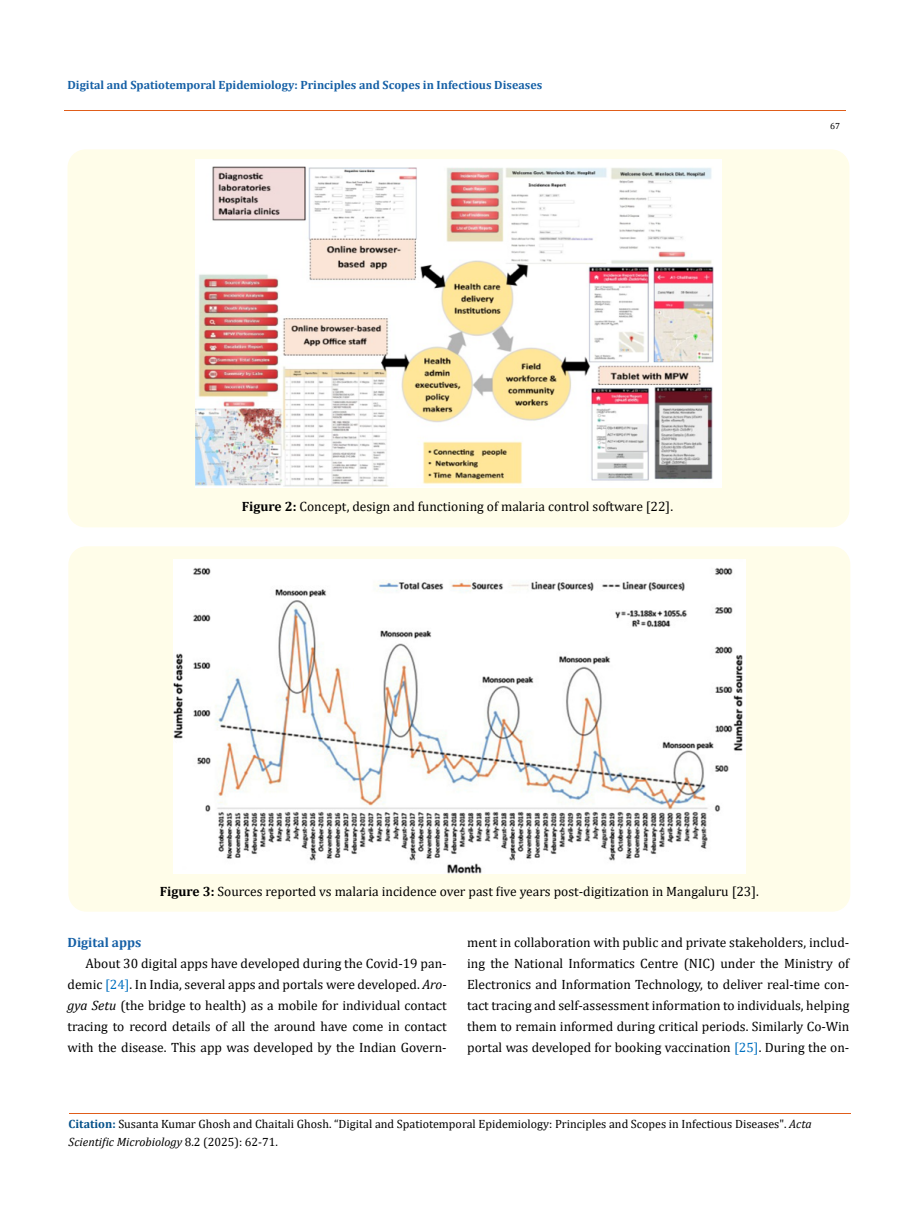
<style>
.page{position:relative;width:917px;height:1224px;background:#fff}
.page>*{position:absolute;margin:0;border:0;box-sizing:border-box;transform-origin:0 0}
.t1{font:13.5px/21px "Cambria";color:#000;text-align:justify}
.t2{font:700 13.5px "Cambria";color:#1560a6}
.t3{font:12px/18px "Cambria";color:#000}
.t4{font:700 12px "Cambria";color:#1560a6}
.t5{font:9px "Cambria";color:#000}
.s1{font-weight:700}
.s2{color:#0070c0}
.s3{font-style:italic}
.s4{font-weight:700;color:#035089}
</style>
<div class="page">
<hr style="left:64px;top:110px;width:782px;height:1px;background:#e05d1a">
<div style="left:68px;top:149px;width:781px;height:378px;background:#fffde9;border-radius:18px"></div>
<img style="left:196px;top:160px;width:525px;height:328px">
<div style="left:68px;top:546px;width:782px;height:366px;background:#fffde9;border-radius:18px"></div>
<img style="left:173px;top:559px;width:572px;height:315px">
<hr style="left:69px;top:1113px;width:781px;height:1px;background:#e05d1a">
<p class="t4" style="left:67px;top:76px;width:476px">Digital and Spatiotemporal Epidemiology: Principles and Scopes in Infectious Diseases</p>
<p class="t5" style="left:830px;top:120px;width:11px">67</p>
<p class="t1" style="left:242px;top:496px;width:433px"><span class="s1">Figure 2:</span> Concept, design and functioning of malaria control software [22].</p>
<p class="t1" style="left:160px;top:881px;width:600px"><span class="s1">Figure 3:</span> Sources reported vs malaria incidence over past five years post-digitization in Mangaluru [23].</p>
<p class="t2" style="left:67px;top:933px;width:75px">Digital apps</p>
<p class="t1" style="left:67px;top:953px;width:381px;text-indent:18px">About 30 digital apps have developed during the Covid-19 pan&shy;demic <span class="s2">[24]</span>. In India, several apps and portals were developed. <span class="s3">Aro&shy;gya Setu</span> (the bridge to health) as a mobile for individual contact tracing to record details of all the around have come in contact with the disease. This app was developed by the Indian Govern-</p>
<p class="t1" style="left:467px;top:932px;width:384px">ment in collaboration with public and private stakeholders, includ&shy;ing the National Informatics Centre (NIC) under the Ministry of Electronics and Information Technology, to deliver real-time con&shy;tact tracing and self-assessment information to individuals, helping them to remain informed during critical periods. Similarly Co-Win portal was developed for booking vaccination <span class="s2">[25]</span>. During the on-</p>
<p class="t3" style="left:69px;top:1114px;width:744px"><span class="s4">Citation:</span> Susanta Kumar Ghosh and Chaitali Ghosh. “Digital and Spatiotemporal Epidemiology: Principles and Scopes in Infectious Diseases". <span class="s3">Acta<br>Scientific Microbiology</span> 8.2 (2025): 62-71.</p>
</div>
